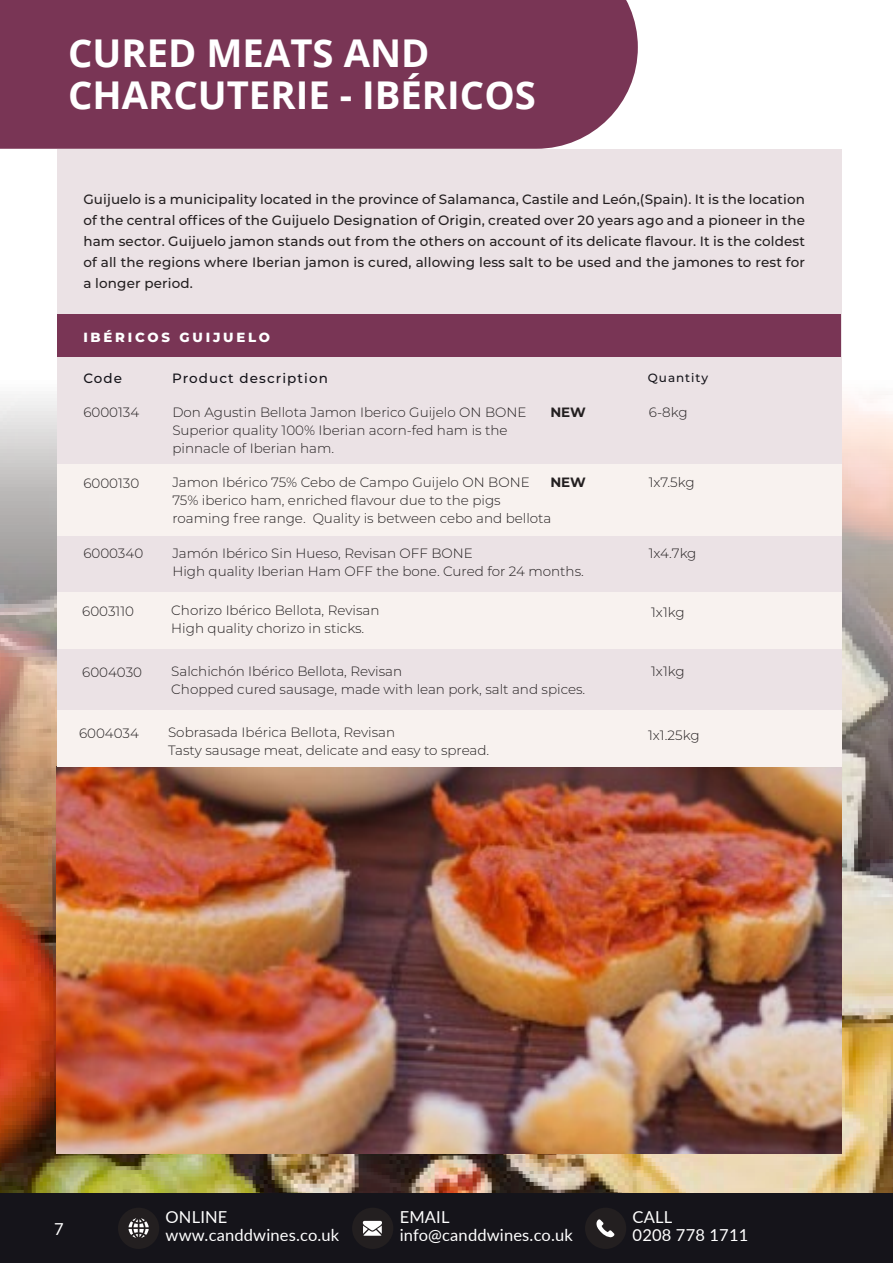
<style>
.page{position:relative;width:893px;height:1263px;background:#fff}
.page>*{position:absolute;margin:0;border:0;box-sizing:border-box;transform-origin:0 0}
.t1{font:700 38.25px/42px "Open Sans";color:#fff}
.t2{font:16.5px "Lato";letter-spacing:.01em;color:#fff}
.t3{font:300 13.5px "Montserrat";color:#231f20}
.t4{font:500 13.5px/21px "Montserrat";letter-spacing:.01em;color:#231f20;text-align:justify}
.t5{font:500 13.5px "Montserrat";letter-spacing:.08em;color:#15141a}
.t6{font:700 13.5px "Montserrat";letter-spacing:-.005em;color:#231f20}
.t7{font:800 13.2px "Montserrat";letter-spacing:.21em;color:#fff}
.t8{font:500 12px "Montserrat";letter-spacing:.08em;color:#15141a}
</style>
<div class="page">
<img style="left:0;top:394px;width:893px;height:800px">
<div style="left:0;top:0;width:638px;height:149px;background:#793555"></div>
<div style="left:0;top:1194px;width:893px;height:69px;background:#15141a"></div>
<div style="left:352px;top:1208px;width:41px;height:41px;background:#231f20;border-radius:50%"></div>
<svg style="left:363px;top:1221px;width:19px;height:15px"></svg>
<div style="left:585px;top:1208px;width:41px;height:41px;background:#231f20;border-radius:50%"></div>
<svg style="left:596px;top:1219px;width:19px;height:18px"></svg>
<div style="left:118px;top:1208px;width:41px;height:41px;background:#231f20;border-radius:50%"></div>
<svg style="left:129px;top:1218px;width:20px;height:20px"></svg>
<div style="left:57px;top:149px;width:785px;height:1004px;background:#ebe2e5"></div>
<div style="left:57px;top:592px;width:785px;height:57px;background:#f8f2ef"></div>
<div style="left:57px;top:464px;width:785px;height:71px;background:#f8f2ef"></div>
<div style="left:57px;top:314px;width:783px;height:43px;background:#793555"></div>
<img style="left:57px;top:767px;width:785px;height:386px">
<div style="left:57px;top:710px;width:785px;height:57px;background:#f8f2ef"></div>
<p class="t1" style="left:68px;top:31px;width:469px">CURED MEATS AND<br>CHARCUTERIE - IBÉRICOS</p>
<p class="t4" style="left:83px;top:188px;width:723px">Guijuelo is a municipality located in the province of Salamanca, Castile and León,(Spain). It is the location of the central offices of the Guijuelo Designation of Origin, created over 20 years ago and a pioneer in the ham sector. Guijuelo jamon stands out from the others on account of its delicate flavour. It is the coldest of all the regions where Iberian jamon is cured, allowing less salt to be used and the jamones to rest for a longer period.</p>
<p class="t7" style="left:83px;top:327px;width:188px">IBÉRICOS GUIJUELO</p>
<p class="t5" style="left:83px;top:369px;width:40px">Code</p>
<p class="t5" style="left:172px;top:369px;width:157px">Product description</p>
<p class="t8" style="left:648px;top:369px;width:62px">Quantity</p>
<p class="t3" style="left:172px;top:403px;width:356px">Don Agustin Bellota Jamon Iberico Guijelo ON BONE</p>
<p class="t6" style="left:550px;top:402px;width:37px">NEW</p>
<p class="t3" style="left:172px;top:421px;width:337px">Superior quality 100% Iberian acorn-fed ham is the</p>
<p class="t3" style="left:172px;top:439px;width:163px">pinnacle of Iberian ham.</p>
<p class="t3" style="left:83px;top:403px;width:57px">6000134</p>
<p class="t3" style="left:649px;top:403px;width:40px">6-8kg</p>
<p class="t3" style="left:83px;top:474px;width:57px">6000130</p>
<p class="t3" style="left:649px;top:473px;width:47px">1x7.5kg</p>
<p class="t3" style="left:172px;top:473px;width:359px">Jamon Ibérico 75% Cebo de Campo Guijelo ON BONE</p>
<p class="t6" style="left:550px;top:473px;width:37px">NEW</p>
<p class="t3" style="left:172px;top:491px;width:330px">75% iberico ham, enriched flavour due to the pigs</p>
<p class="t3" style="left:172px;top:509px;width:381px">roaming free range. Quality is between cebo and bellota</p>
<p class="t3" style="left:83px;top:544px;width:61px">6000340</p>
<p class="t3" style="left:649px;top:543px;width:49px">1x4.7kg</p>
<p class="t3" style="left:172px;top:543px;width:302px">Jamón Ibérico Sin Hueso, Revisan OFF BONE</p>
<p class="t3" style="left:172px;top:561px;width:413px">High quality Iberian Ham OFF the bone. Cured for 24 months.</p>
<p class="t3" style="left:171px;top:601px;width:210px">Chorizo Ibérico Bellota, Revisan</p>
<p class="t3" style="left:171px;top:619px;width:194px">High quality chorizo in sticks.</p>
<p class="t3" style="left:82px;top:602px;width:53px">6003110</p>
<p class="t3" style="left:651px;top:603px;width:35px">1x1kg</p>
<p class="t3" style="left:82px;top:663px;width:61px">6004030</p>
<p class="t3" style="left:651px;top:662px;width:35px">1x1kg</p>
<p class="t3" style="left:171px;top:662px;width:232px">Salchichón Ibérico Bellota, Revisan</p>
<p class="t3" style="left:171px;top:680px;width:415px">Chopped cured sausage, made with lean pork, salt and spices.</p>
<p class="t3" style="left:168px;top:723px;width:229px">Sobrasada Ibérica Bellota, Revisan</p>
<p class="t3" style="left:168px;top:741px;width:323px">Tasty sausage meat, delicate and easy to spread.</p>
<p class="t3" style="left:79px;top:724px;width:61px">6004034</p>
<p class="t3" style="left:648px;top:726px;width:53px">1x1.25kg</p>
<p class="t2" style="left:54px;top:1217px;width:11px">7</p>
<p class="t2" style="left:166px;top:1206px;width:63px">ONLINE</p>
<p class="t2" style="left:166px;top:1224px;width:175px">www.canddwines.co.uk</p>
<p class="t2" style="left:400px;top:1206px;width:51px">EMAIL</p>
<p class="t2" style="left:400px;top:1224px;width:175px">info@canddwines.co.uk</p>
<p class="t2" style="left:633px;top:1206px;width:41px">CALL</p>
<p class="t2" style="left:633px;top:1224px;width:117px">0208 778 1711</p>
</div>
